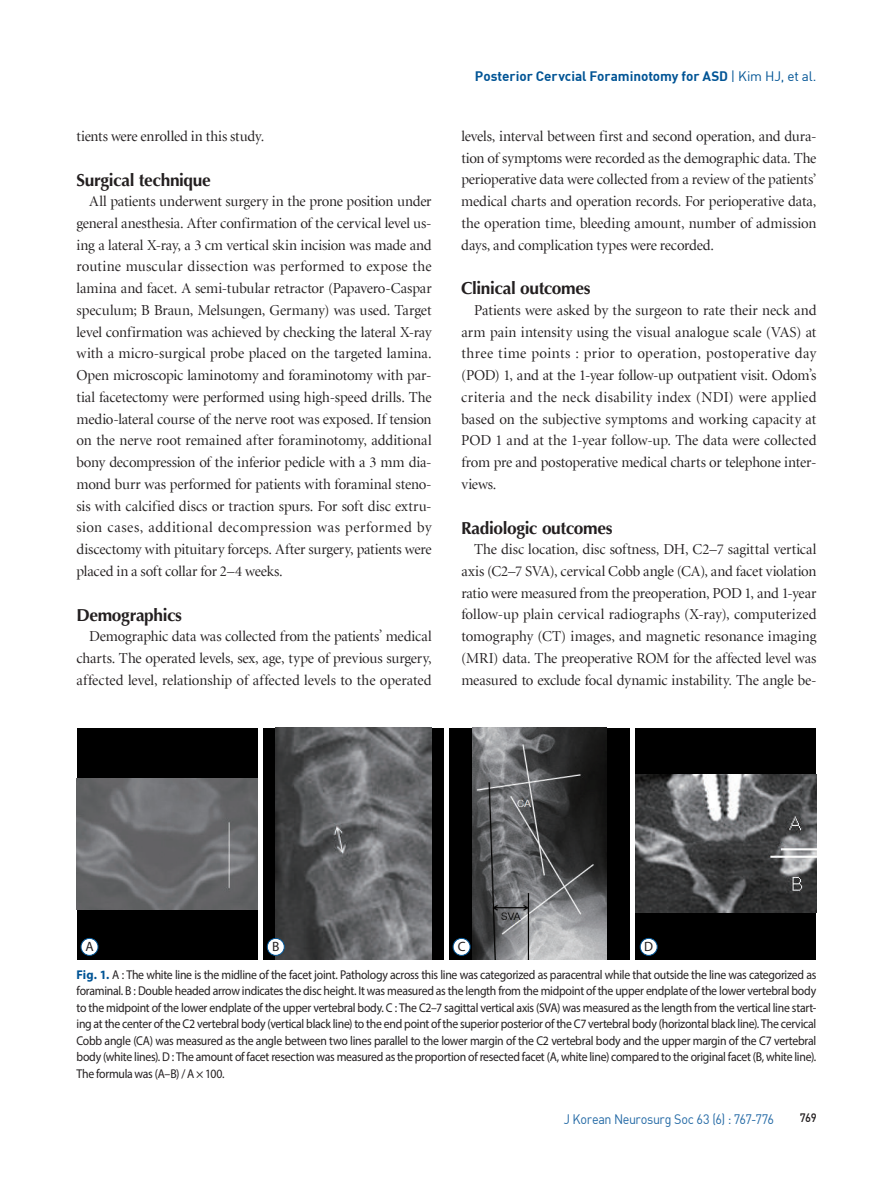
<style>
.page{position:relative;width:893px;height:1191px;background:#fff}
.page>*{position:absolute;margin:0;border:0;box-sizing:border-box;transform-origin:0 0}
.t1{font:700 17.25px "Optima";letter-spacing:-.02em;color:#231f20}
.t2{font:15px/21.8px "Minion LT Display";letter-spacing:-.01em;color:#231f20;text-align:justify}
.t3{font:700 13.5px "DIN";letter-spacing:-.005em;color:#005495}
.t4{font:13.5px "DIN";letter-spacing:-.025em;color:#2369a5;scale:.93 1}
.t5{font:13.5px "Myriad Pro";color:#231f20}
.t6{font:12.75px/16.5px "Myriad Pro";letter-spacing:-.025em;color:#231f20;text-align:justify;scale:.92 1}
.t7{font:12px "Dinmed";color:#231f20;scale:.93 1}
.s1{font-weight:400}
.s2{font-weight:700;color:#005495}
</style>
<div class="page">
<div style="left:77px;top:728px;width:180px;height:231px;background:#000"></div>
<img style="left:77px;top:778px;width:180px;height:131px">
<div style="left:263px;top:728px;width:181px;height:231px;background:#000"></div>
<img style="left:275px;top:728px;width:157px;height:231px">
<div style="left:449px;top:728px;width:181px;height:231px;background:#000"></div>
<img style="left:473px;top:728px;width:133px;height:231px">
<div style="left:635px;top:728px;width:181px;height:231px;background:#000"></div>
<img style="left:635px;top:774px;width:181px;height:139px">
<div style="left:81px;top:938px;width:17px;height:17px;background:#fff;border-radius:50%"></div>
<div style="left:81px;top:938px;width:17px;height:17px;border:1px solid #005495;border-radius:50%"></div>
<div style="left:267px;top:938px;width:17px;height:17px;background:#fff;border-radius:50%"></div>
<div style="left:267px;top:938px;width:17px;height:17px;border:1px solid #005495;border-radius:50%"></div>
<div style="left:453px;top:938px;width:17px;height:17px;background:#fff;border-radius:50%"></div>
<div style="left:453px;top:938px;width:17px;height:17px;border:1px solid #005495;border-radius:50%"></div>
<div style="left:640px;top:938px;width:17px;height:17px;background:#fff;border-radius:50%"></div>
<div style="left:640px;top:938px;width:17px;height:17px;border:1px solid #005495;border-radius:50%"></div>
<p class="t2" style="left:77px;top:126px;width:189px">tients were enrolled in this study.</p>
<p class="t1" style="left:76px;top:169px;width:136px">Surgical technique</p>
<p class="t2" style="left:76px;top:191px;width:357px;text-indent:13px">All patients underwent surgery in the prone position under general anesthesia. After confirmation of the cervical level us&shy;ing a lateral X-ray, a 3 cm vertical skin incision was made and routine muscular dissection was performed to expose the lamina and facet. A semi-tubular retractor (Papavero-Caspar speculum; B Braun, Melsungen, Germany) was used. Target level confirmation was achieved by checking the lateral X-ray with a micro-surgical probe placed on the targeted lamina.<br>Open microscopic laminotomy and foraminotomy with par&shy;tial facetectomy were performed using high-speed drills. The medio-lateral course of the nerve root was exposed. If tension on the nerve root remained after foraminotomy, additional bony decompression of the inferior pedicle with a 3 mm dia&shy;mond burr was performed for patients with foraminal steno&shy;sis with calcified discs or traction spurs. For soft disc extru&shy;sion cases, additional decompression was performed by discectomy with pituitary forceps. After surgery, patients were placed in a soft collar for 2–4 weeks.</p>
<p class="t1" style="left:76px;top:604px;width:107px">Demographics</p>
<p class="t2" style="left:76px;top:626px;width:357px;text-indent:13px">Demographic data was collected from the patients’ medical charts. The operated levels, sex, age, type of previous surgery, affected level, relationship of affected levels to the operated</p>
<p class="t3" style="left:475px;top:68px;width:343px">Posterior Cervcial Foraminotomy for ASD <span class="s1">| Kim HJ, et al.</span></p>
<p class="t2" style="left:461px;top:126px;width:357px">levels, interval between first and second operation, and dura&shy;tion of symptoms were recorded as the demographic data. The perioperative data were collected from a review of the patients’ medical charts and operation records. For perioperative data, the operation time, bleeding amount, number of admission days, and complication types were recorded.</p>
<p class="t1" style="left:461px;top:277px;width:131px">Clinical outcomes</p>
<p class="t2" style="left:461px;top:300px;width:357px;text-indent:13px">Patients were asked by the surgeon to rate their neck and arm pain intensity using the visual analogue scale (VAS) at three time points : prior to operation, postoperative day (POD) 1, and at the 1-year follow-up outpatient visit. Odom’s criteria and the neck disability index (NDI) were applied based on the subjective symptoms and working capacity at POD 1 and at the 1-year follow-up. The data were collected from pre and postoperative medical charts or telephone inter&shy;views.</p>
<p class="t1" style="left:461px;top:517px;width:153px">Radiologic outcomes</p>
<p class="t2" style="left:461px;top:539px;width:357px;text-indent:13px">The disc location, disc softness, DH, C2–7 sagittal vertical axis (C2–7 SVA), cervical Cobb angle (CA), and facet violation ratio were measured from the preoperation, POD 1, and 1-year follow-up plain cervical radiographs (X-ray), computerized tomography (CT) images, and magnetic resonance imaging (MRI) data. The preoperative ROM for the affected level was measured to exclude focal dynamic instability. The angle be-</p>
<p class="t5" style="left:85px;top:938px;width:10px">A</p>
<p class="t5" style="left:272px;top:938px;width:9px">B</p>
<p class="t5" style="left:458px;top:938px;width:9px">C</p>
<p class="t5" style="left:644px;top:938px;width:10px">D</p>
<p class="t6" style="left:77px;top:966px;width:806px"><span class="s2">Fig. 1.</span> A : The white line is the midline of the facet joint. Pathology across this line was categorized as paracentral while that outside the line was categorized as foraminal. B : Double headed arrow indicates the disc height. It was measured as the length from the midpoint of the upper endplate of the lower vertebral body to the midpoint of the lower endplate of the upper vertebral body. C : The C2–7 sagittal vertical axis (SVA) was measured as the length from the vertical line start&shy;ing at the center of the C2 vertebral body (vertical black line) to the end point of the superior posterior of the C7 vertebral body (horizontal black line). The cervical Cobb angle (CA) was measured as the angle between two lines parallel to the lower margin of the C2 vertebral body and the upper margin of the C7 vertebral body (white lines). D : The amount of facet resection was measured as the proportion of resected facet (A, white line) compared to the original facet (B, white line).<br>The formula was (A–B) / A × 100.</p>
<p class="t4" style="left:564px;top:1110px;width:228px">J Korean Neurosurg Soc 63 (6) : 767-776</p>
<p class="t7" style="left:800px;top:1109px;width:20px">769</p>
</div>
